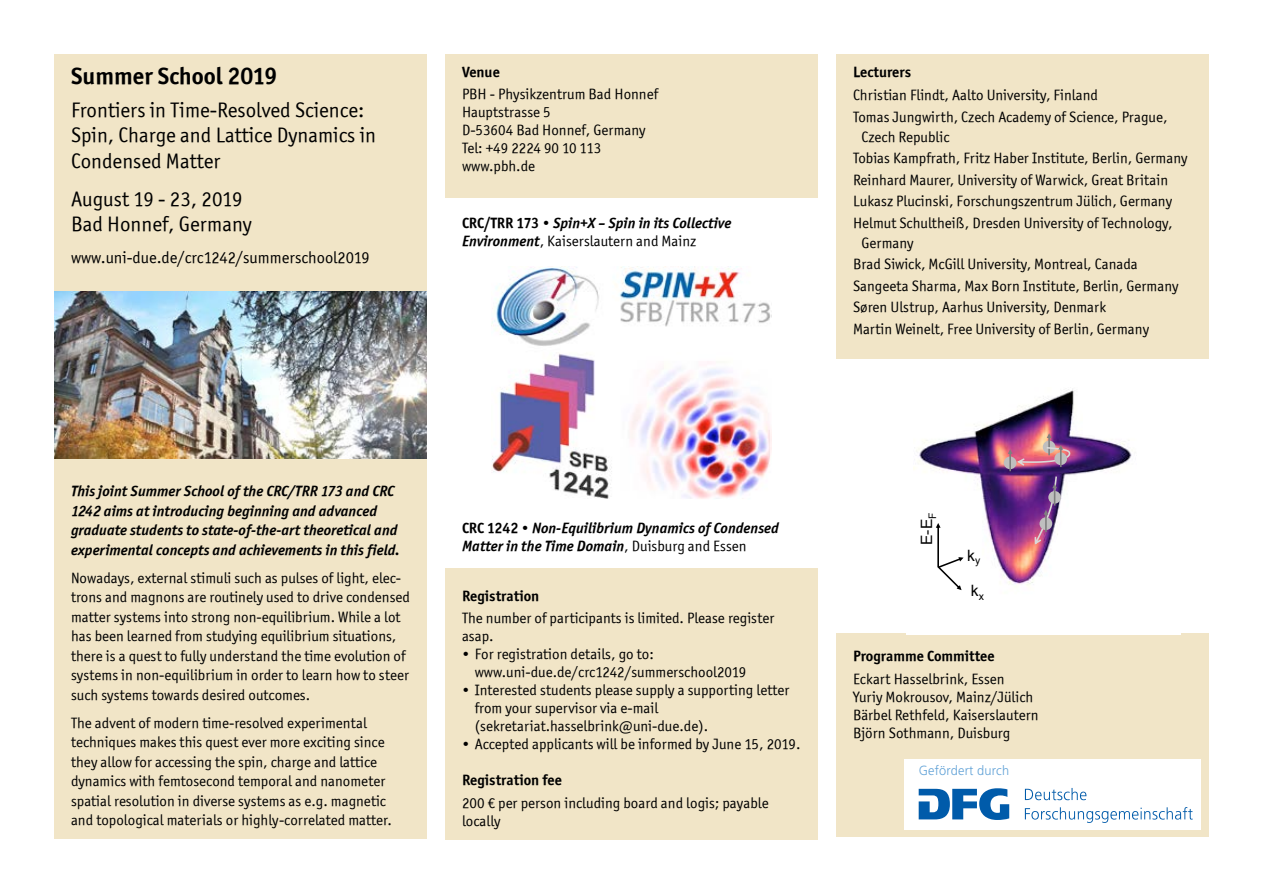
<style>
.page{position:relative;width:1263px;height:893px;background:#fff}
.page>*{position:absolute;margin:0;border:0;box-sizing:border-box;transform-origin:0 0}
.t1{font:24px "Officina Sans ITCTT Bold";color:#000}
.t2{font:21px/25.2px "Officina Sans ITCTT Book";color:#000}
.t3{font:16.5px "Officina Sans ITCTT Book";color:#000}
.t4{font:15.6px "Arial";color:#000}
.t5{font:15px/18px "Officina Sans ITCTT Book";color:#000}
.t6{font:italic 15px/19.5px "Officina Sans ITCTT Bold";color:#000}
.t7{font:15px "Officina Sans ITCTT Bold";color:#000}
.t8{font:300 13.2px "Frutiger";color:#61a2d7}
.s1{font-style:normal}
.s2{font-family:"Officina Sans ITCTT Book";font-style:normal}
.s3{font-family:"Officina Sans ITCTT Bold";font-style:italic}
</style>
<div class="page">
<div style="left:836px;top:54px;width:373px;height:305px;background:#f1e5c7"></div>
<div style="left:54px;top:54px;width:373px;height:785px;background:#f1e5c7"></div>
<div style="left:445px;top:54px;width:373px;height:143px;background:#f1e5c7"></div>
<div style="left:445px;top:568px;width:373px;height:272px;background:#f1e5c7"></div>
<div style="left:836px;top:633px;width:373px;height:204px;background:#f1e5c7"></div>
<div style="left:904px;top:759px;width:296px;height:70px;background:#fff"></div>
<img style="left:491px;top:266px;width:281px;height:233px">
<img style="left:54px;top:291px;width:373px;height:167px">
<svg style="left:919px;top:788px;width:90px;height:32px"></svg>
<svg style="left:1025px;top:788px;width:61px;height:12px"></svg>
<svg style="left:1025px;top:807px;width:168px;height:16px"></svg>
<div style="left:907px;top:378px;width:274px;height:257px;background:#fff"></div>
<img style="left:913px;top:389px;width:219px;height:198px">
<svg style="left:936px;top:523px;width:27px;height:67px"></svg>
<div style="left:1004px;top:457px;width:12px;height:12px;background:#bfbfbf;border-radius:50%"></div>
<div style="left:1083px;top:389px;width:87px;height:45px;background:#fff"></div>
<svg style="left:1008px;top:433px;width:112px;height:146px"></svg>
<h1 class="t1" style="left:71px;top:60px;width:208px">Summer School 2019</h1>
<h2 class="t2" style="left:71px;top:97px;width:307px">Frontiers in Time-Resolved Science:<br>Spin, Charge and Lattice Dynamics in<br>Condensed Matter</h2>
<h2 class="t2" style="left:71px;top:186px;width:182px">August 19 - 23, 2019<br>Bad Honnef, Germany</h2>
<p class="t3" style="left:71px;top:248px;width:300px">www.uni-due.de/crc1242/summerschool2019</p>
<p class="t7" style="left:462px;top:62px;width:39px">Venue</p>
<p class="t5" style="left:462px;top:85px;width:198px">PBH - Physikzentrum Bad Honnef<br>Hauptstrasse 5<br>D-53604 Bad Honnef, Germany<br>Tel: +49 2224 90 10 113 www.pbh.de</p>
<p class="t6" style="left:462px;top:213px;width:271px"><span class="s1">CRC/TRR 173</span> <span class="s2">•</span> Spin+X – Spin in its Collective</p>
<p class="t5" style="left:462px;top:232px;width:236px"><span class="s3">Environment</span>, Kaiserslautern and Mainz</p>
<p class="t7" style="left:853px;top:62px;width:60px">Lecturers</p>
<p class="t5" style="left:853px;top:84px;width:316px;line-height:21.6px">Christian Flindt, Aalto University, Finland<br>Tomas Jungwirth, Czech Academy of Science, Prague,</p>
<p class="t5" style="left:853px;top:126px;width:336px;line-height:21.6px;text-indent:9px">Czech Republic<br>Tobias Kampfrath, Fritz Haber Institute, Berlin, Germany Reinhard Maurer, University of Warwick, Great Britain Lukasz Plucinski, Forschungszentrum Jülich, Germany Helmut Schultheiß, Dresden University of Technology,</p>
<p class="t5" style="left:853px;top:232px;width:327px;line-height:21.6px;text-indent:9px">Germany<br>Brad Siwick, McGill University, Montreal, Canada Sangeeta Sharma, Max Born Institute, Berlin, Germany Søren Ulstrup, Aarhus University, Denmark<br>Martin Weinelt, Free University of Berlin, Germany</p>
<p class="t6" style="left:71px;top:481px;width:331px">This joint Summer School of the CRC/TRR 173 and CRC 1242 aims at introducing beginning and advanced graduate students to state-of-the-art theoretical and experimental concepts and achievements in this field.</p>
<p class="t5" style="left:71px;top:568px;width:340px;line-height:19.5px">Nowadays, external stimuli such as pulses of light, elec&shy;trons and magnons are routinely used to drive condensed matter systems into strong non-equilibrium. While a lot has been learned from studying equilibrium situations, there is a quest to fully understand the time evolution of systems in non-equilibrium in order to learn how to steer such systems towards desired outcomes.</p>
<p class="t5" style="left:71px;top:713px;width:322px;line-height:19.5px">The advent of modern time-resolved experimental techniques makes this quest ever more exciting since they allow for accessing the spin, charge and lattice dynamics with femtosecond temporal and nanometer spatial resolution in diverse systems as e.g. magnetic and topological materials or highly-correlated matter.</p>
<p class="t6" style="left:462px;top:519px;width:318px;line-height:18px"><span class="s1">CRC 1242</span> <span class="s2">•</span> Non-Equilibrium Dynamics of Condensed<br>Matter in the Time Domain<span class="s2">, Duisburg and Essen</span></p>
<p class="t7" style="left:462px;top:587px;width:79px">Registration</p>
<p class="t5" style="left:462px;top:609px;width:314px">The number of participants is limited. Please register asap.</p>
<p class="t5" style="left:475px;top:645px;width:273px;text-indent:-13px">• For registration details, go to: www.uni-due.de/crc1242/summerschool2019</p>
<p class="t5" style="left:475px;top:681px;width:316px;text-indent:-13px">• Interested students please supply a supporting letter from your supervisor via e-mail (sekretariat.hasselbrink@uni-due.de).</p>
<p class="t5" style="left:462px;top:735px;width:340px">• Accepted applicants will be informed by June 15, 2019.</p>
<p class="t7" style="left:462px;top:771px;width:102px">Registration fee</p>
<p class="t5" style="left:462px;top:793px;width:308px">200 € per person including board and logis; payable locally</p>
<p class="t4" style="left:916px;top:545px;width:34px;rotate:-90deg">E-E<sub>F</sub></p>
<p class="t4" style="left:967px;top:545px;width:15px">k<sub>y</sub></p>
<p class="t4" style="left:971px;top:581px;width:15px">k<sub>x</sub></p>
<p class="t7" style="left:853px;top:647px;width:143px">Programme Committee</p>
<p class="t5" style="left:853px;top:670px;width:187px">Eckart Hasselbrink, Essen<br>Yuriy Mokrousov, Mainz/Jülich<br>Bärbel Rethfeld, Kaiserslautern<br>Björn Sothmann, Duisburg</p>
<p class="t8" style="left:919px;top:763px;width:92px">Gefördert durch</p>
</div>
